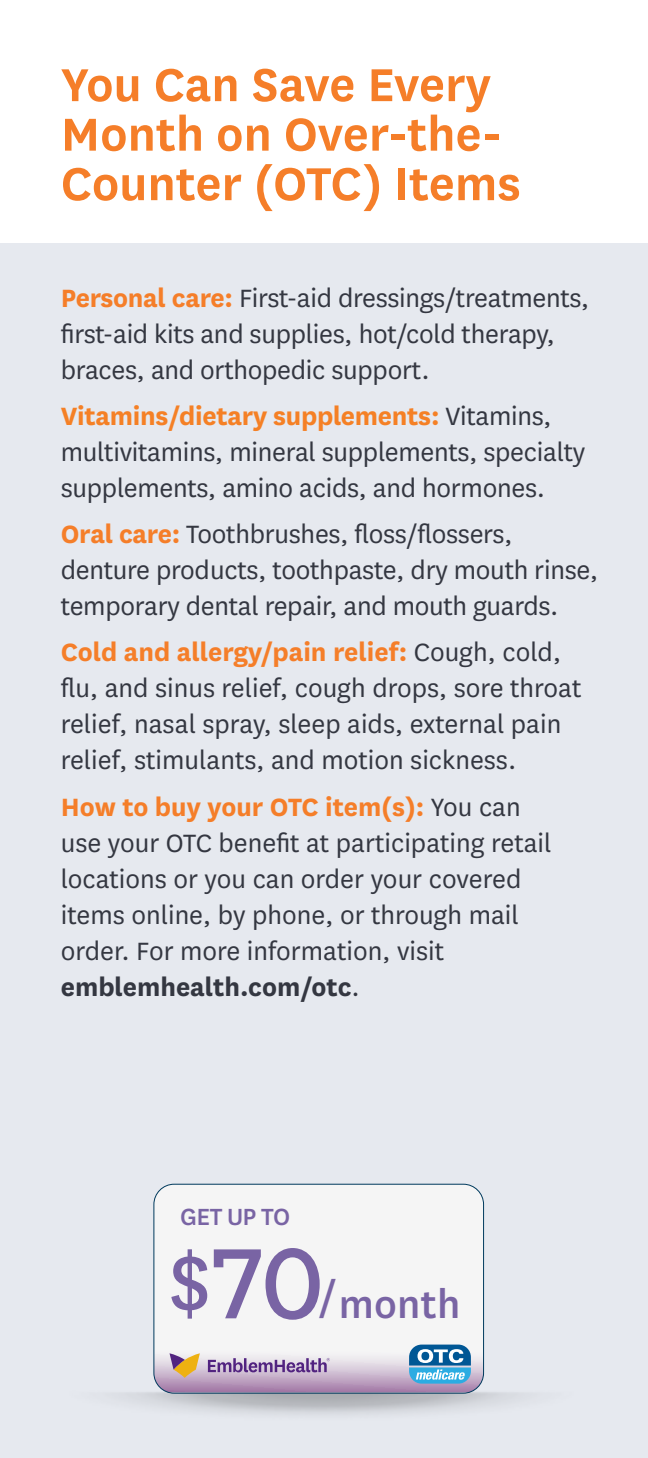
<style>
.page{position:relative;width:648px;height:1458px;background:#fff}
.page>*{position:absolute;margin:0;border:0;box-sizing:border-box;transform-origin:0 0}
.t1{font:117px "National";color:#7964a4}
.body_copy{font:600 54px/49.5px "National";color:#f57e29}
.t2{font:500 45px "National";letter-spacing:.005em;color:#7964a4}
.Body_text___National{font:29.25px/36px "National";letter-spacing:-.01em;color:#343741}
.t3{font:500 27.45px "National";letter-spacing:-.03em;color:#7964a4}
.s1{font-weight:700;color:#f57e29}
.s2{font-weight:700;color:#f58025}
.s3{font-weight:700}
.s4{font-size:87.75px}
</style>
<div class="page">
<div style="left:0;top:243px;width:648px;height:1215px;background:#e6e9ef"></div>
<img style="left:121px;top:1392px;width:402px;height:23px">
<svg style="left:154px;top:1184px;width:330px;height:208px"></svg>
<svg style="left:409px;top:1345px;width:62px;height:39px;background:#5da1ca"></svg>
<svg style="left:170px;top:1353px;width:30px;height:25px"></svg>
<svg style="left:208px;top:1358px;width:122px;height:14px"></svg>
<div style="left:154px;top:1184px;width:330px;height:209px;border:1px solid #003a5d;border-radius:20px"></div>
<p class="body_copy" style="left:61px;top:56px;width:462px">You Can Save Every<br>Month on Over-the-<br>Counter (OTC) Items</p>
<p class="Body_text___National" style="left:61px;top:279px;width:530px"><span class="s1">Personal care:</span> First-aid dressings/treatments, first-aid kits and supplies, hot/cold therapy, braces, and orthopedic support.</p>
<p class="Body_text___National" style="left:61px;top:397px;width:526px"><span class="s2">Vitamins/dietary supplements:</span> Vitamins, multivitamins, mineral supplements, specialty supplements, amino acids, and hormones.</p>
<p class="Body_text___National" style="left:61px;top:515px;width:539px"><span class="s1">Oral care:</span> Toothbrushes, floss/flossers, denture products, toothpaste, dry mouth rinse, temporary dental repair, and mouth guards.</p>
<p class="Body_text___National" style="left:61px;top:633px;width:522px"><span class="s1">Cold and allergy/pain relief:</span> Cough, cold, flu, and sinus relief, cough drops, sore throat relief, nasal spray, sleep aids, external pain relief, stimulants, and motion sickness.</p>
<p class="Body_text___National" style="left:61px;top:787px;width:492px"><span class="s1">How to buy your OTC item(s):</span> You can use your OTC benefit at participating retail locations or you can order your covered items online, by phone, or through mail order. For more information, visit <span class="s3">emblemhealth.com/otc</span>.</p>
<p class="t3" style="left:180px;top:1198px;width:111px">GET UP TO</p>
<p class="t1" style="left:169px;top:1205px;width:158px"><span class="s4">$</span>70</p>
<p class="t2" style="left:319px;top:1274px;width:143px">/month</p>
</div>
